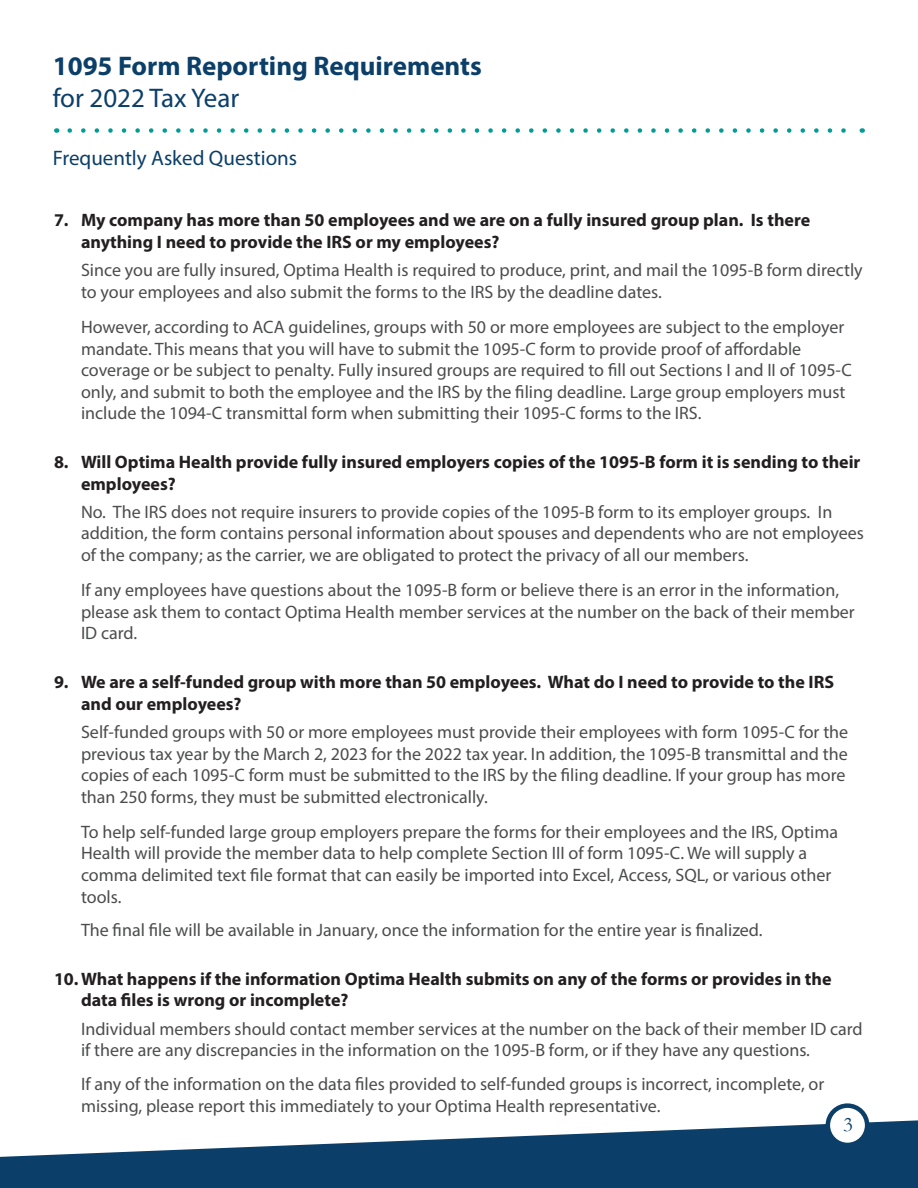
<style>
.page{position:relative;width:918px;height:1188px;background:#fff}
.page>*{position:absolute;margin:0;border:0;box-sizing:border-box;transform-origin:0 0}
.t1{font:700 27px "Myriad Pro";color:#0b3f69}
.t2{font:27px "Myriad Pro";color:#0b3f69}
.t3{font:21px "Myriad Pro";color:#0b3f69}
.t4{font:21px "Garamond";color:#0b3f69}
.t5{font:18px/21.6px "Myriad Pro";color:#4b4c4d}
.t6{font:700 18px/21.6px "Myriad Pro";color:#231f20}
</style>
<div class="page">
<svg style="left:70px;top:128px;width:776px;height:5px"></svg>
<svg style="left:0;top:1120px;width:918px;height:68px;fill:#0b3f69"></svg>
<div style="left:828px;top:1106px;width:39px;height:39px;background:#fff;border-radius:50%"></div>
<div style="left:826px;top:1103px;width:43px;height:44px;border:4px solid #0b3f69;border-radius:50%"></div>
<p class="t1" style="left:53px;top:48px;width:431px">1095 Form Reporting Requirements</p>
<p class="t2" style="left:53px;top:82px;width:188px">for 2022 Tax Year</p>
<p class="t3" style="left:53px;top:145px;width:246px">Frequently Asked Questions</p>
<p class="t6" style="left:81px;top:209px;width:731px;text-indent:-27px">7. My company has more than 50 employees and we are on a fully insured group plan. Is there anything I need to provide the IRS or my employees?</p>
<p class="t5" style="left:81px;top:259px;width:783px">Since you are fully insured, Optima Health is required to produce, print, and mail the 1095-B form directly to your employees and also submit the forms to the IRS by the deadline dates.</p>
<p class="t5" style="left:81px;top:316px;width:772px">However, according to ACA guidelines, groups with 50 or more employees are subject to the employer mandate. This means that you will have to submit the 1095-C form to provide proof of affordable coverage or be subject to penalty. Fully insured groups are required to fill out Sections I and II of 1095-C only, and submit to both the employee and the IRS by the filing deadline. Large group employers must include the 1094-C transmittal form when submitting their 1095-C forms to the IRS.</p>
<p class="t6" style="left:81px;top:450px;width:781px;text-indent:-27px">8. Will Optima Health provide fully insured employers copies of the 1095-B form it is sending to their employees?</p>
<p class="t5" style="left:81px;top:501px;width:785px">No. The IRS does not require insurers to provide copies of the 1095-B form to its employer groups. In addition, the form contains personal information about spouses and dependents who are not employees of the company; as the carrier, we are obligated to protect the privacy of all our members.</p>
<p class="t5" style="left:81px;top:579px;width:775px">If any employees have questions about the 1095-B form or believe there is an error in the information, please ask them to contact Optima Health member services at the number on the back of their member<br>ID card.</p>
<p class="t6" style="left:81px;top:671px;width:755px;text-indent:-27px">9. We are a self-funded group with more than 50 employees. What do I need to provide to the IRS and our employees?</p>
<p class="t5" style="left:81px;top:721px;width:769px">Self-funded groups with 50 or more employees must provide their employees with form 1095-C for the previous tax year by the March 2, 2023 for the 2022 tax year. In addition, the 1095-B transmittal and the copies of each 1095-C form must be submitted to the IRS by the filing deadline. If your group has more than 250 forms, they must be submitted electronically.</p>
<p class="t5" style="left:81px;top:821px;width:759px">To help self-funded large group employers prepare the forms for their employees and the IRS, Optima Health will provide the member data to help complete Section III of form 1095-C. We will supply a comma delimited text file format that can easily be imported into Excel, Access, SQL, or various other tools.</p>
<p class="t5" style="left:81px;top:919px;width:683px">The final file will be available in January, once the information for the entire year is finalized.</p>
<p class="t6" style="left:81px;top:967px;width:752px;text-indent:-27px">10.What happens if the information Optima Health submits on any of the forms or provides in the data files is wrong or incomplete?</p>
<p class="t5" style="left:81px;top:1018px;width:783px">Individual members should contact member services at the number on the back of their member ID card if there are any discrepancies in the information on the 1095-B form, or if they have any questions.</p>
<p class="t5" style="left:81px;top:1073px;width:745px">If any of the information on the data files provided to self-funded groups is incorrect, incomplete, or missing, please report this immediately to your Optima Health representative.</p>
<p class="t4" style="left:843px;top:1110px;width:11px">3</p>
</div>
